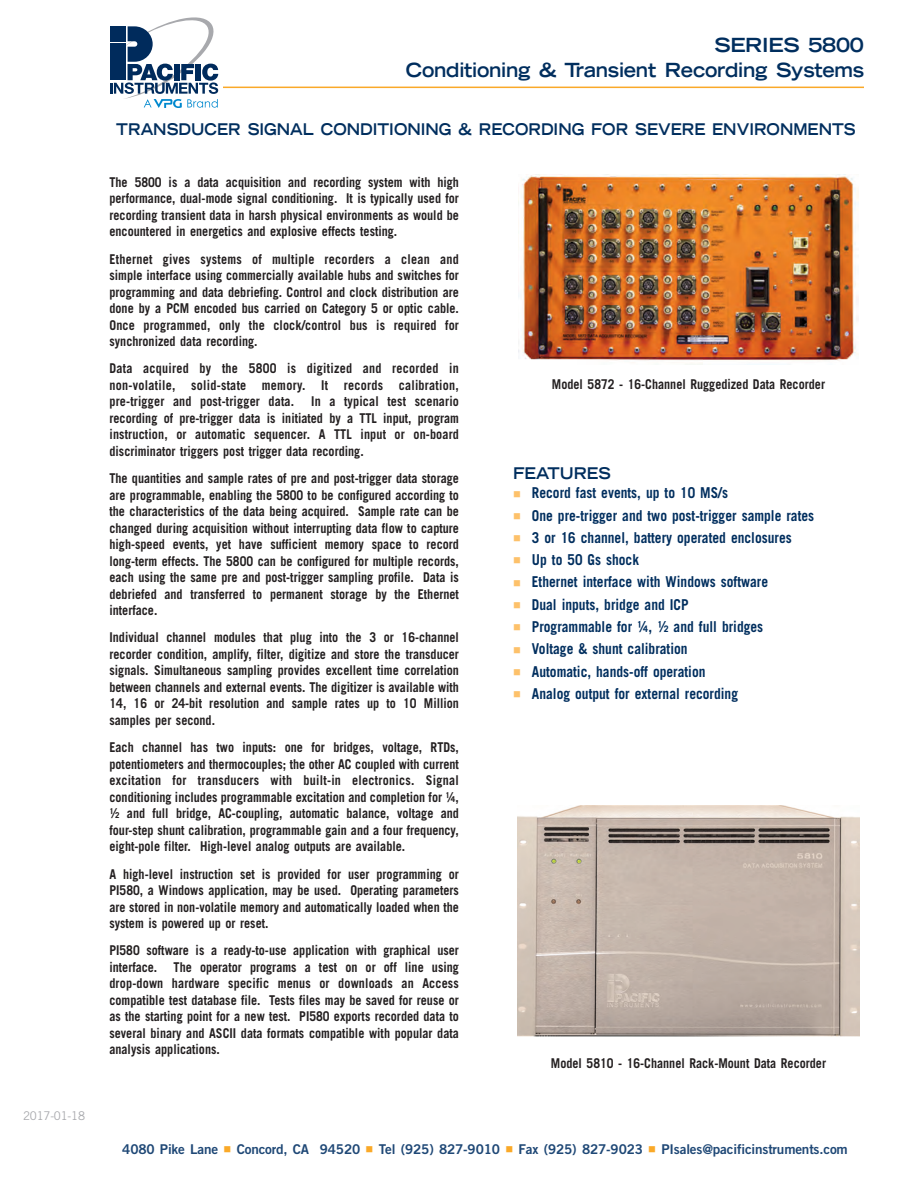
<style>
.page{position:relative;width:918px;height:1188px;background:#fff}
.page>*{position:absolute;margin:0;border:0;box-sizing:border-box;transform-origin:0 0}
.t1{font:700 expanded 19.5px/25.5px "Trade Gothic LH";letter-spacing:-.015em;color:#002e5e;text-align:right}
.t2{font:700 expanded 16.2px "Trade Gothic LH";color:#002e5e;scale:.88 1}
.t3{font:700 expanded 16.2px "Trade Gothic LH";color:#002e5e;scale:.92 1}
.t4{font:700 15px "Trade Gothic";color:#002e5e;scale:.9 1}
.t5{font:700 13.5px/16.5px "Trade Gothic";color:#231f20;text-align:justify;scale:.9 1}
.t6{font:13.5px "Trade Gothic Bold Two";letter-spacing:-.01em;color:#1f4876}
.t7{font:12px "Trade Gothic";letter-spacing:-.02em;color:#a8a9ad;scale:.96 1}
.s1{color:#fdc16a}
.s2{color:#faa928}
</style>
<div class="page">
<hr style="left:192px;top:87px;width:672px;height:1px;background:#faa928">
<div style="left:108px;top:15px;width:115px;height:93px;background:#fff"></div>
<svg style="left:110px;top:17px;width:108px;height:91px"></svg>
<img style="left:519px;top:175px;width:339px;height:189px">
<img style="left:517px;top:805px;width:342px;height:232px">
<p class="t7" style="left:23px;top:1111px;width:66px">2017-01-18</p>
<h1 class="t1" style="left:406px;top:34px;width:460px">SERIES 5800<br>Conditioning &amp; Transient Recording Systems</h1>
<p class="t2" style="left:116px;top:123px;width:842px">TRANSDUCER SIGNAL CONDITIONING &amp; RECORDING FOR SEVERE ENVIRONMENTS</p>
<p class="t5" style="left:110px;top:175px;width:390px">The 5800 is a data acquisition and recording system with high performance, dual-mode signal conditioning. It is typically used for recording transient data in harsh physical environments as would be encountered in energetics and explosive effects testing.</p>
<p class="t5" style="left:110px;top:252px;width:390px">Ethernet gives systems of multiple recorders a clean and simple interface using commercially available hubs and switches for programming and data debriefing. Control and clock distribution are done by a PCM encoded bus carried on Category 5 or optic cable.<br>Once programmed, only the clock/control bus is required for synchronized data recording.</p>
<p class="t5" style="left:110px;top:362px;width:390px">Data acquired by the 5800 is digitized and recorded in non-volatile, solid-state memory. It records calibration, pre-trigger and post-trigger data.</p>
<p class="t5" style="left:110px;top:395px;width:390px;text-indent:202px">In a typical test scenario recording of pre-trigger data is initiated by a TTL input, program instruction, or automatic sequencer. A TTL input or on-board discriminator triggers post trigger data recording.</p>
<p class="t5" style="left:110px;top:471px;width:390px">The quantities and sample rates of pre and post-trigger data storage are programmable, enabling the 5800 to be configured according to the characteristics of the data being acquired. Sample rate can be changed during acquisition without interrupting data flow to capture high-speed events, yet have sufficient memory space to record long-term effects. The 5800 can be configured for multiple records, each using the same pre and post-trigger sampling profile. Data is debriefed and transferred to permanent storage by the Ethernet interface.</p>
<p class="t5" style="left:110px;top:631px;width:390px">Individual channel modules that plug into the 3 or 16-channel recorder condition, amplify, filter, digitize and store the transducer signals. Simultaneous sampling provides excellent time correlation between channels and external events. The digitizer is available with 14, 16 or 24-bit resolution and sample rates up to 10 Million samples per second.</p>
<p class="t5" style="left:109px;top:740px;width:390px">Each channel has two inputs: one for bridges, voltage, RTDs, potentiometers and thermocouples; the other AC coupled with current excitation for transducers with built-in electronics. Signal conditioning includes programmable excitation and completion for ¼, ½ and full bridge, AC-coupling, automatic balance, voltage and four-step shunt calibration, programmable gain and a four frequency, eight-pole filter. High-level analog outputs are available.</p>
<p class="t5" style="left:109px;top:867px;width:390px">A high-level instruction set is provided for user programming or PI580, a Windows application, may be used. Operating parameters are stored in non-volatile memory and automatically loaded when the system is powered up or reset.</p>
<p class="t5" style="left:109px;top:944px;width:390px">PI580 software is a ready-to-use application with graphical user interface. The operator programs a test on or off line using drop-down hardware specific menus or downloads an Access compatible test database file. Tests files may be saved for reuse or as the starting point for a new test. PI580 exports recorded data to several binary and ASCII data formats compatible with popular data analysis applications.</p>
<p class="t5" style="left:552px;top:377px;width:305px">Model 5872 - 16-Channel Ruggedized Data Recorder</p>
<p class="t3" style="left:513px;top:468px;width:108px">FEATURES</p>
<p class="t4" style="left:513px;top:488px;width:240px"><span class="s1">■</span> Record fast events, up to 10 MS/s</p>
<p class="t4" style="left:513px;top:510px;width:336px"><span class="s1">■</span> One pre-trigger and two post-trigger sample rates</p>
<p class="t4" style="left:513px;top:532px;width:311px"><span class="s1">■</span> 3 or 16 channel, battery operated enclosures</p>
<p class="t4" style="left:513px;top:554px;width:142px"><span class="s1">■</span> Up to 50 Gs shock</p>
<p class="t4" style="left:513px;top:577px;width:285px"><span class="s1">■</span> Ethernet interface with Windows software</p>
<p class="t4" style="left:513px;top:599px;width:197px"><span class="s1">■</span> Dual inputs, bridge and ICP</p>
<p class="t4" style="left:513px;top:621px;width:280px"><span class="s1">■</span> Programmable for ¼, ½ and full bridges</p>
<p class="t4" style="left:513px;top:643px;width:196px"><span class="s1">■</span> Voltage &amp; shunt calibration</p>
<p class="t4" style="left:513px;top:666px;width:215px"><span class="s1">■</span> Automatic, hands-off operation</p>
<p class="t4" style="left:513px;top:688px;width:252px"><span class="s1">■</span> Analog output for external recording</p>
<p class="t5" style="left:551px;top:1056px;width:307px">Model 5810 - 16-Channel Rack-Mount Data Recorder</p>
<p class="t6" style="left:122px;top:1144px;width:727px">4080 Pike Lane <span class="s2">■</span> Concord, CA 94520 <span class="s2">■</span> Tel (925) 827-9010 <span class="s2">■</span> Fax (925) 827-9023 <span class="s2">■</span> PIsales@pacificinstruments.com</p>
</div>
